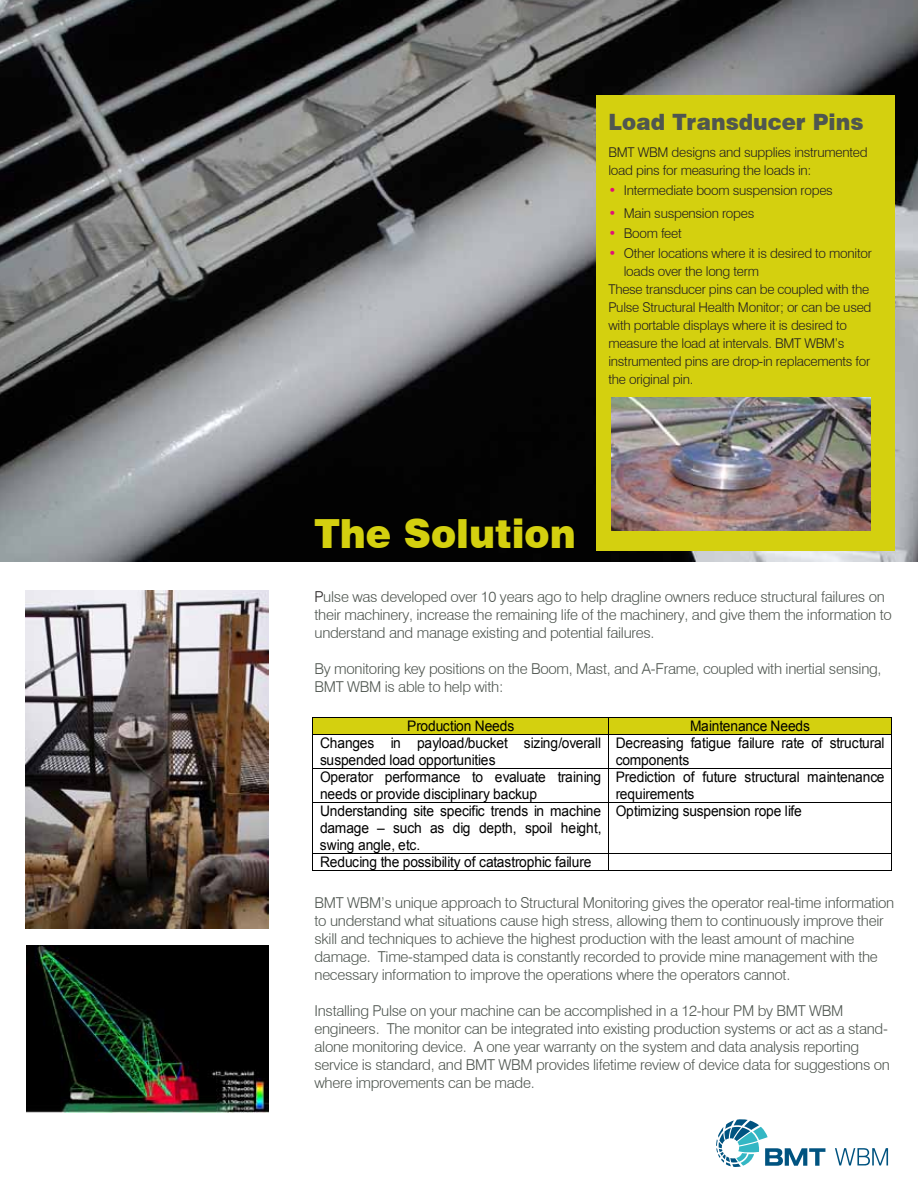
<style>
.page{position:relative;width:918px;height:1188px;background:#fff}
.page>*{position:absolute;margin:0;border:0;box-sizing:border-box;transform-origin:0 0}
.t1{font:900 40.2px "Swiss 721 BT";color:#d4d00f;scale:.95 1}
.t2{font:900 22.5px "Swiss 721 BT";color:#4f5650;scale:.95 1}
.t3{font:300 15px/18px "Swiss 721 BT";letter-spacing:-.02em;color:#4f5650}
.t4{font:14.55px/16.6px "Arial";letter-spacing:-.01em;color:#000;scale:.95 1}
.t5{font:300 13.5px/18px "Swiss 721 BT";letter-spacing:-.02em;color:#231f20}
.s1{color:#e10e78}
.s2{color:#231f20}
</style>
<div class="page">
<img style="left:25px;top:590px;width:243px;height:338px">
<img style="left:26px;top:945px;width:243px;height:167px">
<img style="left:0;top:0;width:918px;height:562px">
<div style="left:596px;top:95px;width:299px;height:456px;background:#d4d00f"></div>
<div style="left:313px;top:718px;width:7px;height:17px;background:#d4d00f"></div>
<div style="left:601px;top:718px;width:7px;height:17px;background:#d4d00f"></div>
<div style="left:320px;top:718px;width:281px;height:17px;background:#d4d00f"></div>
<div style="left:609px;top:718px;width:7px;height:17px;background:#d4d00f"></div>
<div style="left:884px;top:718px;width:7px;height:17px;background:#d4d00f"></div>
<div style="left:616px;top:718px;width:268px;height:17px;background:#d4d00f"></div>
<hr style="left:313px;top:717px;width:295px;height:1px;background:#000">
<hr style="left:609px;top:717px;width:282px;height:1px;background:#000">
<svg style="left:312px;top:717px;width:1px;height:18px"></svg>
<hr style="left:313px;top:735px;width:295px;height:1px;background:#000">
<svg style="left:608px;top:717px;width:1px;height:18px"></svg>
<hr style="left:609px;top:735px;width:282px;height:1px;background:#000">
<svg style="left:891px;top:717px;width:1px;height:18px"></svg>
<hr style="left:312px;top:735px;width:1px;height:34px;background:#000">
<hr style="left:608px;top:735px;width:1px;height:34px;background:#000">
<hr style="left:891px;top:735px;width:1px;height:34px;background:#000">
<hr style="left:313px;top:769px;width:295px;height:1px;background:#000">
<hr style="left:609px;top:769px;width:282px;height:1px;background:#000">
<hr style="left:312px;top:769px;width:1px;height:33px;background:#000">
<hr style="left:608px;top:769px;width:1px;height:33px;background:#000">
<hr style="left:891px;top:769px;width:1px;height:33px;background:#000">
<hr style="left:313px;top:802px;width:295px;height:1px;background:#000">
<hr style="left:609px;top:802px;width:282px;height:1px;background:#000">
<hr style="left:312px;top:803px;width:1px;height:50px;background:#000">
<hr style="left:608px;top:803px;width:1px;height:50px;background:#000">
<hr style="left:891px;top:803px;width:1px;height:50px;background:#000">
<hr style="left:313px;top:853px;width:295px;height:1px;background:#000">
<hr style="left:609px;top:853px;width:282px;height:1px;background:#000">
<svg style="left:312px;top:853px;width:1px;height:18px"></svg>
<hr style="left:313px;top:870px;width:295px;height:1px;background:#000">
<svg style="left:608px;top:853px;width:1px;height:18px"></svg>
<hr style="left:609px;top:870px;width:282px;height:1px;background:#000">
<svg style="left:891px;top:853px;width:1px;height:18px"></svg>
<svg style="left:716px;top:1119px;width:109px;height:48px"></svg>
<svg style="left:835px;top:1148px;width:53px;height:17px"></svg>
<img style="left:611px;top:397px;width:259px;height:134px">
<p class="t2" style="left:608px;top:108px;width:270px">Load Transducer Pins</p>
<p class="t5" style="left:608px;top:143px;width:261px">BMT WBM designs and supplies instrumented load pins for measuring the loads in:</p>
<p class="t5" style="left:608px;top:181px;width:226px"><span class="s1">•</span> Intermediate boom suspension ropes</p>
<p class="t5" style="left:608px;top:204px;width:147px"><span class="s1">•</span> Main suspension ropes</p>
<p class="t5" style="left:608px;top:224px;width:75px"><span class="s1">•</span> Boom feet</p>
<p class="t5" style="left:608px;top:244px;width:265px"><span class="s1">•</span> Other locations where it is desired to monitor</p>
<p class="t5" style="left:624px;top:262px;width:137px">loads over the long term</p>
<p class="t5" style="left:608px;top:280px;width:263px">These transducer pins can be coupled with the</p>
<p class="t5" style="left:608px;top:298px;width:265px">Pulse Structural Health Monitor; or can be used</p>
<p class="t5" style="left:608px;top:316px;width:240px">with portable displays where it is desired to</p>
<p class="t5" style="left:608px;top:334px;width:238px">measure the load at intervals. BMT WBM’s</p>
<p class="t5" style="left:608px;top:352px;width:263px">instrumented pins are drop-in replacements for</p>
<p class="t5" style="left:608px;top:370px;width:86px">the original pin.</p>
<p class="t1" style="left:315px;top:509px;width:277px">The Solution</p>
<p class="t3" style="left:315px;top:587px;width:579px"><span class="s2">P</span>ulse was developed over 10 years ago to help dragline owners reduce structural failures on their machinery, increase the remaining life of the machinery, and give them the information to understand and manage existing and potential failures.</p>
<p class="t3" style="left:315px;top:659px;width:569px">By monitoring key positions on the Boom, Mast, and A-Frame, coupled with inertial sensing,<br>BMT WBM is able to help with:</p>
<p class="t4" style="left:407px;top:718px;width:114px">Production Needs</p>
<p class="t4" style="left:690px;top:718px;width:128px">Maintenance Needs</p>
<p class="t4" style="left:320px;top:735px;width:298px">Changes in payload/bucket sizing/overall suspended load opportunities</p>
<p class="t4" style="left:616px;top:735px;width:284px">Decreasing fatigue failure rate of structural components</p>
<p class="t4" style="left:320px;top:769px;width:298px">Operator performance to evaluate training needs or provide disciplinary backup</p>
<p class="t4" style="left:616px;top:769px;width:284px">Prediction of future structural maintenance requirements</p>
<p class="t4" style="left:320px;top:803px;width:298px;text-align:justify">Understanding site specific trends in machine damage – such as dig depth, spoil height, swing angle, etc.</p>
<p class="t4" style="left:616px;top:803px;width:198px">Optimizing suspension rope life</p>
<p class="t4" style="left:320px;top:854px;width:287px">Reducing the possibility of catastrophic failure</p>
<p class="t3" style="left:315px;top:893px;width:581px">BMT WBM’s unique approach to Structural Monitoring gives the operator real-time information to understand what situations cause high stress, allowing them to continuously improve their skill and techniques to achieve the highest production with the least amount of machine damage. Time-stamped data is constantly recorded to provide mine management with the necessary information to improve the operations where the operators cannot.</p>
<p class="t3" style="left:315px;top:1001px;width:577px">Installing Pulse on your machine can be accomplished in a 12-hour PM by BMT WBM engineers. The monitor can be integrated into existing production systems or act as a stand&shy;alone monitoring device. A one year warranty on the system and data analysis reporting service is standard, and BMT WBM provides lifetime review of device data for suggestions on where improvements can be made.</p>
</div>
